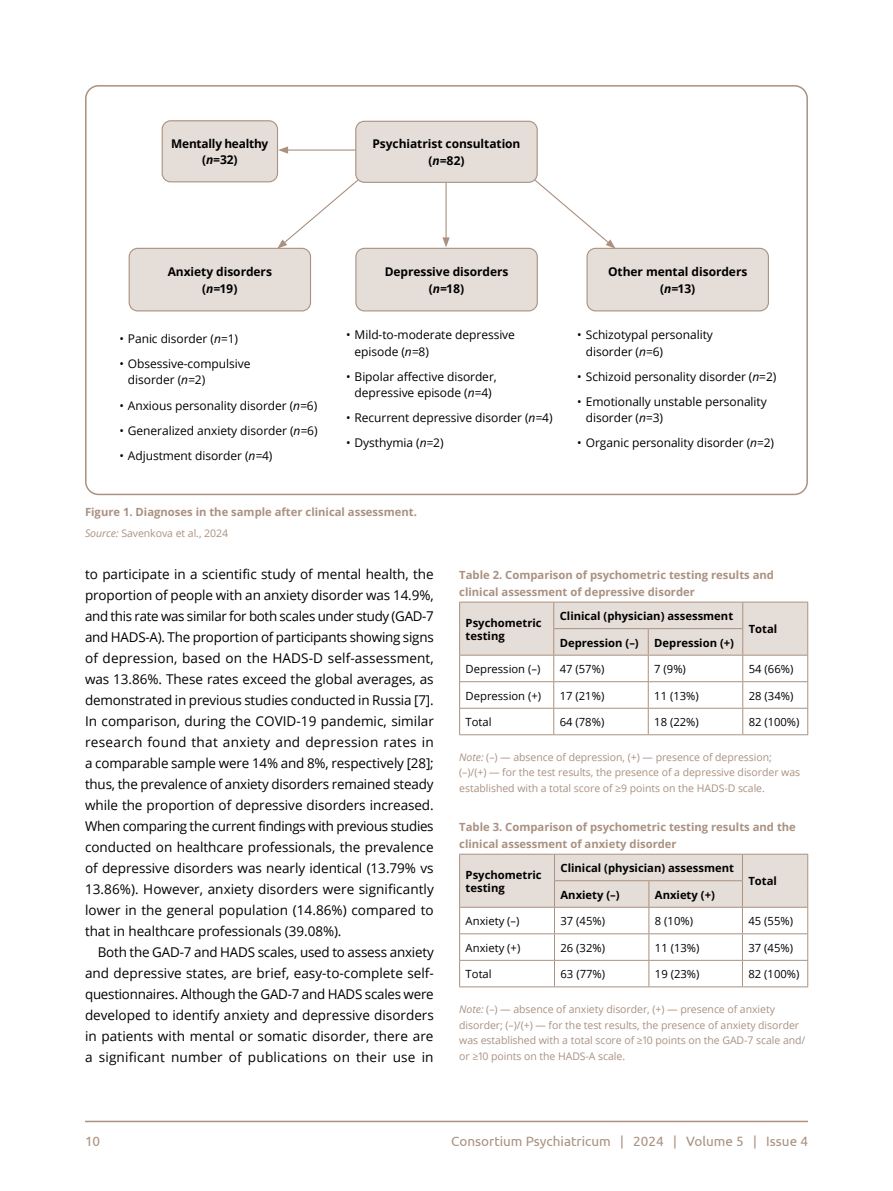
<style>
.page{position:relative;width:893px;height:1191px;background:#fff}
.page>*{position:absolute;margin:0;border:0;box-sizing:border-box;transform-origin:0 0}
.t1{font:13.5px/21px "Open Sans";letter-spacing:.005em;color:#000;text-align:justify}
.t2{font:13.5px "Ubuntu";color:#aa9180}
.t3{font:12px/16.5px "Open Sans";letter-spacing:-.005em;color:#000}
.t4{font:700 12px/16.5px "Open Sans";letter-spacing:-.005em;color:#000;text-align:center}
.t5{font:700 11.25px/16.5px "Open Sans";color:#aa9180}
.t6{font:11.25px "Open Sans";color:#000}
.t7{font:700 11.25px/13.5px "Open Sans";color:#000}
.t8{font:10.5px/15.8px "Open Sans";letter-spacing:-.005em;color:#aa9180}
.s1{font-style:italic}
</style>
<div class="page">
<hr style="left:85px;top:1120px;width:723px;height:2px;background:#aa9180">
<div style="left:356px;top:121px;width:181px;height:61px;background:#e5ddd7;border-radius:9px"></div>
<div style="left:355px;top:121px;width:183px;height:62px;border:1px solid #aa9180;border-radius:9px"></div>
<div style="left:356px;top:248px;width:181px;height:63px;background:#e5ddd7;border-radius:9px"></div>
<div style="left:355px;top:248px;width:183px;height:63px;border:1px solid #aa9180;border-radius:9px"></div>
<div style="left:587px;top:248px;width:181px;height:63px;background:#e5ddd7;border-radius:9px"></div>
<div style="left:586px;top:248px;width:183px;height:63px;border:1px solid #aa9180;border-radius:9px"></div>
<div style="left:129px;top:248px;width:181px;height:63px;background:#e5ddd7;border-radius:9px"></div>
<div style="left:129px;top:248px;width:182px;height:63px;border:1px solid #aa9180;border-radius:9px"></div>
<div style="left:162px;top:121px;width:115px;height:61px;background:#e5ddd7;border-radius:9px"></div>
<div style="left:162px;top:120px;width:116px;height:62px;border:1px solid #aa9180;border-radius:9px"></div>
<hr style="left:459px;top:734px;width:95px;height:1px;background:#aa9180">
<hr style="left:554px;top:734px;width:94px;height:1px;background:#aa9180">
<hr style="left:648px;top:734px;width:95px;height:1px;background:#aa9180">
<hr style="left:743px;top:734px;width:65px;height:1px;background:#aa9180">
<svg style="left:459px;top:602px;width:349px;height:132px"></svg>
<hr style="left:743px;top:655px;width:65px;height:1px;background:#aa9180">
<hr style="left:459px;top:986px;width:95px;height:1px;background:#aa9180">
<hr style="left:554px;top:986px;width:95px;height:1px;background:#aa9180">
<hr style="left:649px;top:986px;width:93px;height:1px;background:#aa9180">
<hr style="left:742px;top:986px;width:66px;height:1px;background:#aa9180">
<svg style="left:459px;top:854px;width:349px;height:132px"></svg>
<hr style="left:742px;top:907px;width:66px;height:1px;background:#aa9180">
<div style="left:85px;top:85px;width:723px;height:410px;border:2px solid #aa9180;border-radius:13px"></div>
<hr style="left:286px;top:149px;width:70px;height:2px;background:#aa9180">
<svg style="left:278px;top:146px;width:10px;height:8px"></svg>
<svg style="left:277px;top:178px;width:83px;height:71px"></svg>
<svg style="left:533px;top:178px;width:83px;height:71px"></svg>
<hr style="left:445px;top:183px;width:2px;height:57px;background:#aa9180">
<svg style="left:442px;top:237px;width:8px;height:10px"></svg>
<p class="t4" style="left:171px;top:135px;width:99px">Mentally healthy (<span class="s1">n=</span>32)</p>
<p class="t4" style="left:372px;top:135px;width:150px">Psychiatrist consultation (<span class="s1">n=</span>82)</p>
<p class="t4" style="left:168px;top:263px;width:106px">Anxiety disorders (<span class="s1">n=</span>19)</p>
<p class="t3" style="left:119px;top:330px;width:120px">• Panic disorder (<span class="s1">n=</span>1)</p>
<p class="t3" style="left:128px;top:355px;width:124px;text-indent:-9px">• Obsessive-compulsive disorder (<span class="s1">n=</span>2)</p>
<p class="t3" style="left:119px;top:396px;width:199px">• Anxious personality disorder (<span class="s1">n=</span>6)</p>
<p class="t3" style="left:119px;top:421px;width:200px">• Generalized anxiety disorder (<span class="s1">n=</span>6)</p>
<p class="t3" style="left:119px;top:446px;width:155px">• Adjustment disorder (<span class="s1">n=</span>4)</p>
<p class="t4" style="left:385px;top:263px;width:125px">Depressive disorders (<span class="s1">n=</span>18)</p>
<p class="t4" style="left:608px;top:263px;width:141px">Other mental disorders (<span class="s1">n=</span>13)</p>
<p class="t3" style="left:355px;top:326px;width:162px;text-indent:-9px">• Mild-to-moderate depressive episode (<span class="s1">n=</span>8)</p>
<p class="t3" style="left:346px;top:368px;width:152px;text-align:center">• Bipolar affective disorder, depressive episode (<span class="s1">n=</span>4)</p>
<p class="t3" style="left:346px;top:409px;width:208px">• Recurrent depressive disorder (<span class="s1">n=</span>4)</p>
<p class="t3" style="left:346px;top:434px;width:99px">• Dysthymia (<span class="s1">n=</span>2)</p>
<p class="t3" style="left:586px;top:326px;width:129px;text-indent:-9px">• Schizotypal personality disorder (<span class="s1">n</span>=6)</p>
<p class="t3" style="left:577px;top:368px;width:201px">• Schizoid personality disorder (<span class="s1">n</span>=2)</p>
<p class="t3" style="left:586px;top:393px;width:182px;text-indent:-9px">• Emotionally unstable personality disorder (<span class="s1">n</span>=3)</p>
<p class="t3" style="left:577px;top:434px;width:198px">• Organic personality disorder (<span class="s1">n</span>=2)</p>
<p class="t5" style="left:85px;top:503px;width:333px">Figure 1. Diagnoses in the sample after clinical assessment.</p>
<p class="t8" style="left:85px;top:525px;width:145px"><span class="s1">Source:</span> Savenkova et al., 2024</p>
<p class="t1" style="left:85px;top:563px;width:350px">to participate in a scientific study of mental health, the proportion of people with an anxiety disorder was 14.9%, and this rate was similar for both scales under study (GAD-7 and HADS-A). The proportion of participants showing signs of depression, based on the HADS-D self-assessment, was 13.86%. These rates exceed the global averages, as demonstrated in previous studies conducted in Russia [7].<br>In comparison, during the COVID-19 pandemic, similar research found that anxiety and depression rates in a comparable sample were 14% and 8%, respectively [28]; thus, the prevalence of anxiety disorders remained steady while the proportion of depressive disorders increased.<br>When comparing the current findings with previous studies conducted on healthcare professionals, the prevalence of depressive disorders was nearly identical (13.79% vs 13.86%). However, anxiety disorders were significantly lower in the general population (14.86%) compared to that in healthcare professionals (39.08%).</p>
<p class="t1" style="left:85px;top:941px;width:350px;text-indent:13px">Both the GAD-7 and HADS scales, used to assess anxiety and depressive states, are brief, easy-to-complete self&shy;questionnaires. Although the GAD-7 and HADS scales were developed to identify anxiety and depressive disorders in patients with mental or somatic disorder, there are a significant number of publications on their use in</p>
<p class="t5" style="left:459px;top:566px;width:316px">Table 2. Comparison of psychometric testing results and clinical assessment of depressive disorder</p>
<p class="t7" style="left:466px;top:615px;width:78px">Psychometric testing</p>
<p class="t7" style="left:560px;top:609px;width:175px">Clinical (physician) assessment</p>
<p class="t7" style="left:749px;top:622px;width:30px">Total</p>
<p class="t7" style="left:560px;top:635px;width:80px">Depression (–)</p>
<p class="t7" style="left:654px;top:635px;width:81px">Depression (+)</p>
<p class="t6" style="left:466px;top:661px;width:76px">Depression (–)</p>
<p class="t6" style="left:560px;top:661px;width:46px">47 (57%)</p>
<p class="t6" style="left:654px;top:661px;width:33px">7 (9%)</p>
<p class="t6" style="left:749px;top:661px;width:46px">54 (66%)</p>
<p class="t6" style="left:466px;top:688px;width:77px">Depression (+)</p>
<p class="t6" style="left:560px;top:688px;width:46px">17 (21%)</p>
<p class="t6" style="left:654px;top:688px;width:46px">11 (13%)</p>
<p class="t6" style="left:749px;top:688px;width:46px">28 (34%)</p>
<p class="t6" style="left:466px;top:714px;width:28px">Total</p>
<p class="t6" style="left:560px;top:714px;width:46px">64 (78%)</p>
<p class="t6" style="left:654px;top:714px;width:46px">18 (22%)</p>
<p class="t6" style="left:749px;top:714px;width:52px">82 (100%)</p>
<p class="t8" style="left:459px;top:748px;width:342px"><span class="s1">Note:</span> (–) — absence of depression, (+) — presence of depression; (–)/(+) — for the test results, the presence of a depressive disorder was established with a total score of ≥9 points on the HADS-D scale.</p>
<p class="t5" style="left:459px;top:818px;width:338px">Table 3. Comparison of psychometric testing results and the clinical assessment of anxiety disorder</p>
<p class="t7" style="left:466px;top:867px;width:78px">Psychometric testing</p>
<p class="t7" style="left:560px;top:861px;width:175px">Clinical (physician) assessment</p>
<p class="t7" style="left:748px;top:874px;width:30px">Total</p>
<p class="t7" style="left:560px;top:887px;width:61px">Anxiety (–)</p>
<p class="t7" style="left:655px;top:887px;width:62px">Anxiety (+)</p>
<p class="t6" style="left:466px;top:913px;width:55px">Anxiety (–)</p>
<p class="t6" style="left:560px;top:913px;width:46px">37 (45%)</p>
<p class="t6" style="left:655px;top:913px;width:40px">8 (10%)</p>
<p class="t6" style="left:748px;top:913px;width:46px">45 (55%)</p>
<p class="t6" style="left:466px;top:940px;width:56px">Anxiety (+)</p>
<p class="t6" style="left:560px;top:940px;width:46px">26 (32%)</p>
<p class="t6" style="left:655px;top:940px;width:46px">11 (13%)</p>
<p class="t6" style="left:748px;top:940px;width:46px">37 (45%)</p>
<p class="t6" style="left:466px;top:966px;width:28px">Total</p>
<p class="t6" style="left:560px;top:966px;width:46px">63 (77%)</p>
<p class="t6" style="left:655px;top:966px;width:46px">19 (23%)</p>
<p class="t6" style="left:748px;top:966px;width:53px">82 (100%)</p>
<p class="t8" style="left:459px;top:1000px;width:348px"><span class="s1">Note:</span> (–) — absence of anxiety disorder, (+) — presence of anxiety disorder; (–)/(+) — for the test results, the presence of anxiety disorder was established with a total score of ≥10 points on the GAD-7 scale and/ or ≥10 points on the HADS-A scale.</p>
<p class="t2" style="left:85px;top:1133px;width:17px">10</p>
<p class="t2" style="left:451px;top:1133px;width:358px">Consortium Psychiatricum | 2024 | Volume 5 | Issue 4</p>
</div>
